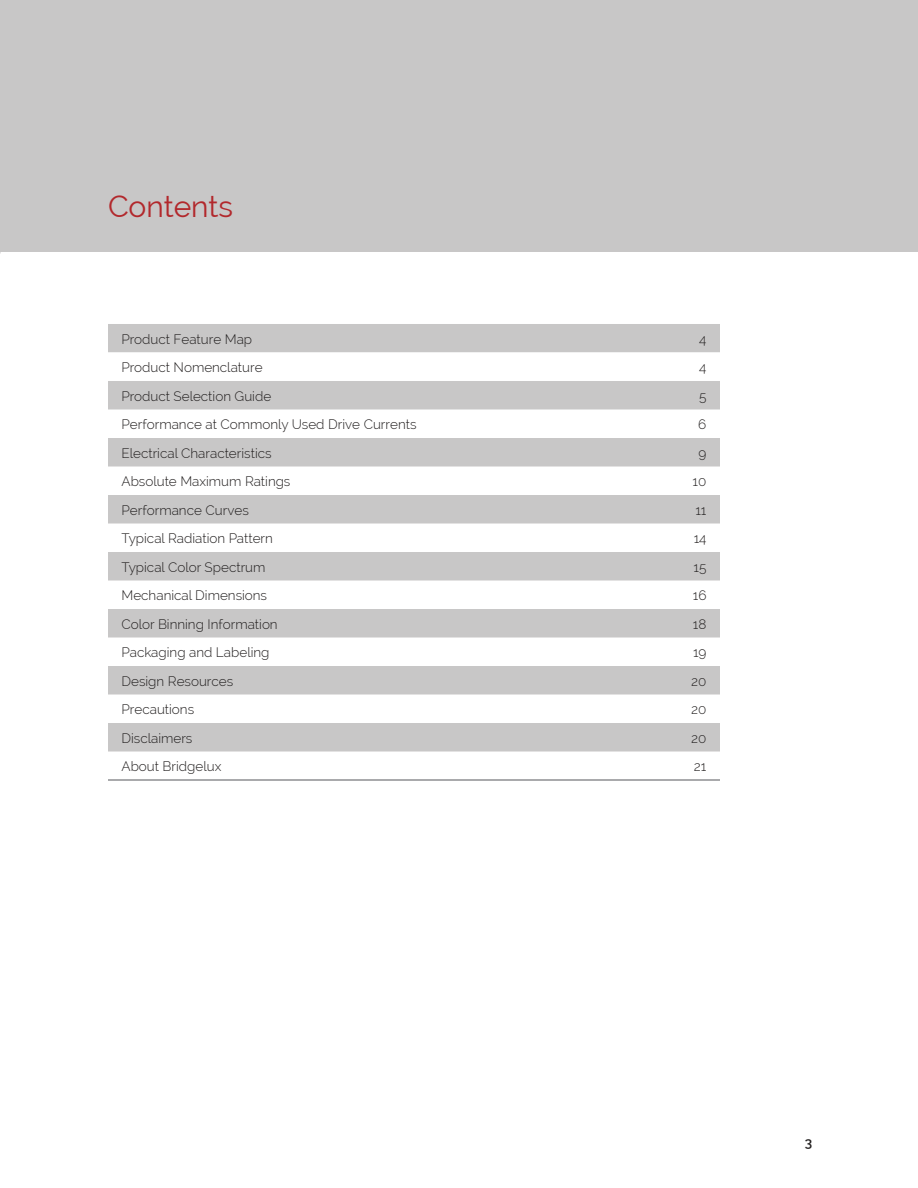
<style>
.page{position:relative;width:918px;height:1188px;background:#fff}
.page>*{position:absolute;margin:0;border:0;box-sizing:border-box;transform-origin:0 0}
.t1{font:30px "Raleway";color:#b2282c}
.t2{font:300 13.5px "Raleway";color:#221f1f}
.t3{font:600 13.5px "Raleway";color:#221f1f}
</style>
<div class="page">
<div style="left:0;top:0;width:918px;height:252px;background:#c8c7c7"></div>
<div style="left:108px;top:324px;width:612px;height:28px;background:#c8c7c7"></div>
<svg style="left:108px;top:352px;width:612px;height:428px"></svg>
<svg style="left:108px;top:381px;width:612px;height:371px;fill:#c8c7c7"></svg>
<hr style="left:108px;top:780px;width:432px;height:1px;background:#55565a">
<hr style="left:540px;top:780px;width:180px;height:1px;background:#55565a">
<h1 class="t1" style="left:108px;top:195px;width:127px">Contents</h1>
<p class="t2" style="left:122px;top:331px;width:132px">Product Feature Map</p>
<p class="t2" style="left:699px;top:331px;width:9px">4</p>
<p class="t2" style="left:122px;top:360px;width:143px">Product Nomenclature</p>
<p class="t2" style="left:699px;top:360px;width:9px">4</p>
<p class="t2" style="left:122px;top:388px;width:151px">Product Selection Guide</p>
<p class="t2" style="left:699px;top:388px;width:9px">5</p>
<p class="t2" style="left:122px;top:417px;width:297px">Performance at Commonly Used Drive Currents</p>
<p class="t2" style="left:698px;top:417px;width:10px">6</p>
<p class="t2" style="left:122px;top:445px;width:152px">Electrical Characteristics</p>
<p class="t2" style="left:699px;top:445px;width:9px">9</p>
<p class="t2" style="left:122px;top:474px;width:170px">Absolute Maximum Ratings</p>
<p class="t2" style="left:693px;top:474px;width:15px">10</p>
<p class="t2" style="left:122px;top:502px;width:129px">Performance Curves</p>
<p class="t2" style="left:695px;top:502px;width:13px">11</p>
<p class="t2" style="left:122px;top:531px;width:153px">Typical Radiation Pattern</p>
<p class="t2" style="left:694px;top:531px;width:14px">14</p>
<p class="t2" style="left:122px;top:559px;width:146px">Typical Color Spectrum</p>
<p class="t2" style="left:694px;top:559px;width:14px">15</p>
<p class="t2" style="left:122px;top:588px;width:147px">Mechanical Dimensions</p>
<p class="t2" style="left:693px;top:588px;width:15px">16</p>
<p class="t2" style="left:122px;top:616px;width:158px">Color Binning Information</p>
<p class="t2" style="left:693px;top:616px;width:15px">18</p>
<p class="t2" style="left:122px;top:645px;width:149px">Packaging and Labeling</p>
<p class="t2" style="left:693px;top:645px;width:15px">19</p>
<p class="t2" style="left:122px;top:673px;width:113px">Design Resources</p>
<p class="t2" style="left:691px;top:673px;width:17px">20</p>
<p class="t2" style="left:122px;top:702px;width:74px">Precautions</p>
<p class="t2" style="left:691px;top:702px;width:17px">20</p>
<p class="t2" style="left:122px;top:730px;width:72px">Disclaimers</p>
<p class="t2" style="left:691px;top:730px;width:17px">20</p>
<p class="t2" style="left:122px;top:759px;width:101px">About Bridgelux</p>
<p class="t2" style="left:694px;top:759px;width:14px">21</p>
<p class="t3" style="left:805px;top:1137px;width:9px">3</p>
</div>
